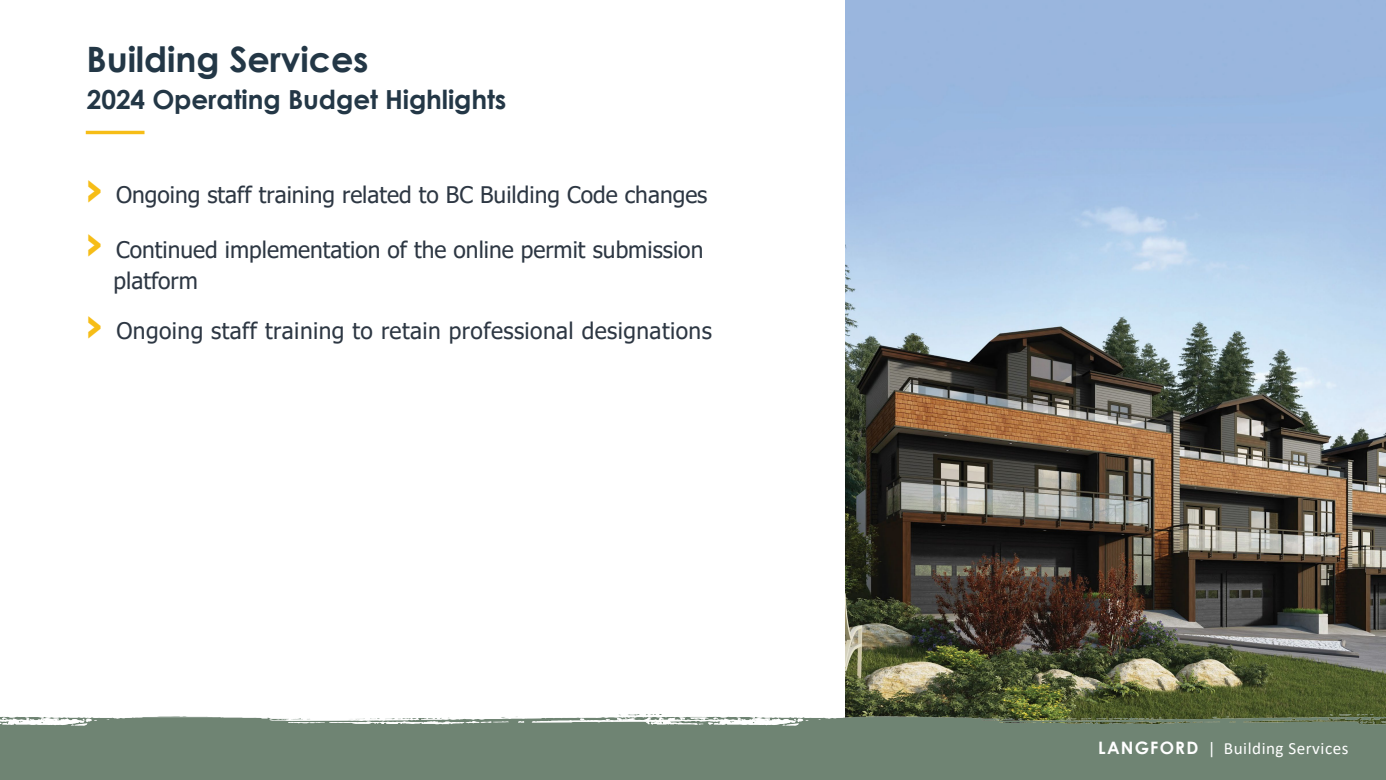
<style>
.page{position:relative;width:1386px;height:780px;background:#fff}
.page>*{position:absolute;margin:0;border:0;box-sizing:border-box;transform-origin:0 0}
.t1{font:700 35px "Century Gothic";letter-spacing:-.005em;color:#233746}
.t2{font:700 26.25px "Century Gothic";letter-spacing:-.005em;color:#233746}
.t3{font:22.75px/31.8px "Tahoma";color:#2d3743}
.t4{font:22.75px "Tahoma";letter-spacing:.02em;color:#2d3743}
.t5{font:17.15px "Calibri";letter-spacing:.03em;color:#fff}
.s1{font-weight:700;font-size:44.62px;color:#f6bd17}
.s2{font-family:"Century Gothic";font-weight:700}
</style>
<div class="page">
<img style="left:845px;top:0;width:540px;height:714px">
<img style="left:0;top:714px;width:1385px;height:65px">
<hr style="left:86px;top:131px;width:58px;height:3px;background:#f6bd17">
<h2 class="t1" style="left:87px;top:32px;width:283px">Building Services</h2>
<p class="t2" style="left:87px;top:80px;width:421px">2024 Operating Budget Highlights</p>
<p class="t3" style="left:85px;top:180px;width:624px"><span class="s1">›</span> Ongoing staff training related to BC Building Code changes</p>
<p class="t3" style="left:113px;top:234px;width:591px;text-indent:-29px"><span class="s1">›</span> Continued implementation of the online permit submission platform</p>
<p class="t4" style="left:85px;top:315px;width:628px"><span class="s1">›</span> Ongoing staff training to retain professional designations</p>
<p class="t5" style="left:1098px;top:735px;width:252px"><span class="s2">LANGFORD</span> | Building Services</p>
</div>
